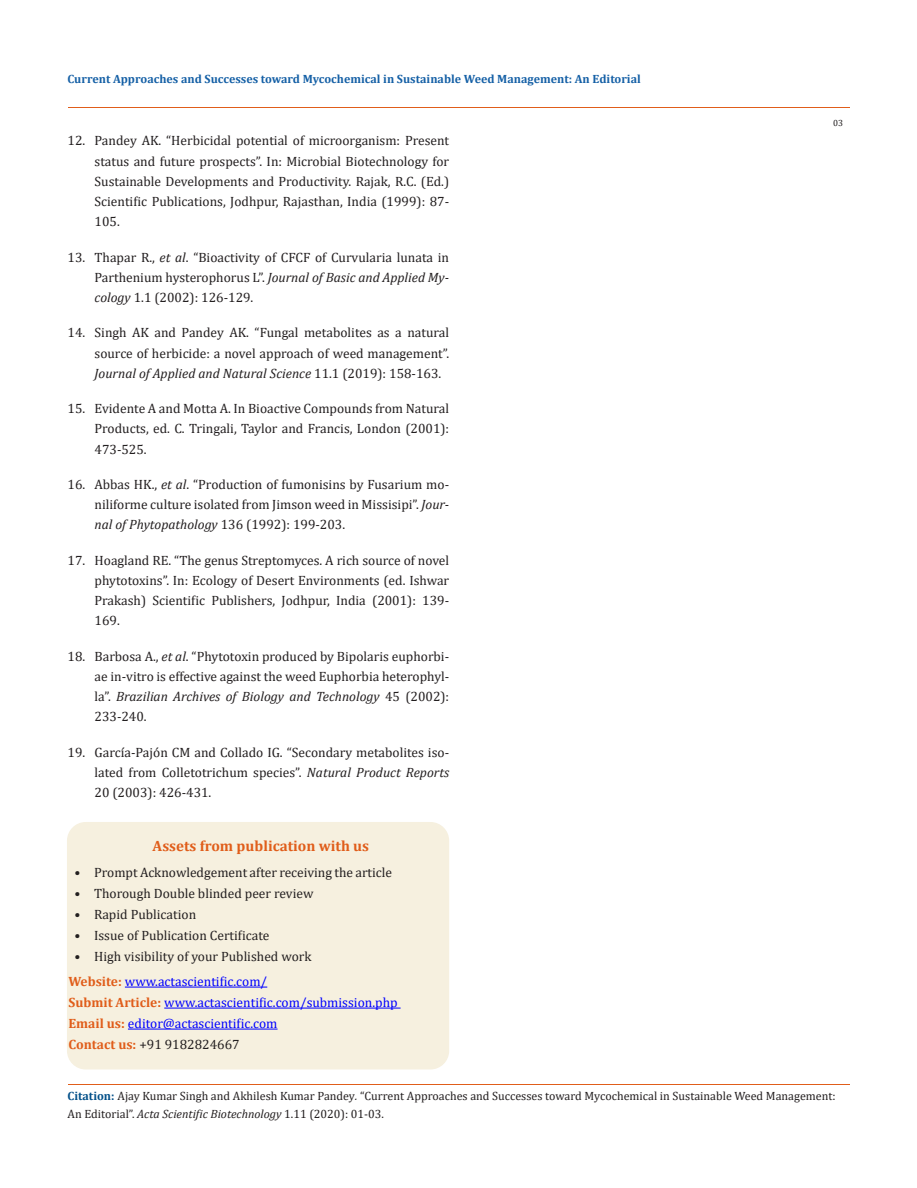
<style>
.page{position:relative;width:917px;height:1188px;background:#fff}
.page>*{position:absolute;margin:0;border:0;box-sizing:border-box;transform-origin:0 0}
.t1{font:700 15px "Cambria";color:#e05d1a}
.t2{font:13.5px/20.2px "Cambria";color:#231f20;text-align:justify}
.t3{font:13.5px "Cambria";color:#00f}
.t4{font:12px/18px "Cambria";color:#231f20}
.t5{font:700 12px "Cambria";color:#1560a6}
.t6{font:9px "Cambria";color:#231f20}
.s1{font-style:italic}
.s2{font-weight:700;color:#e05d1a}
.s3{font-weight:700;color:#035089}
</style>
<div class="page">
<div style="left:68px;top:823px;width:380px;height:246px;background:#f6f0df;border-radius:18px"></div>
<div style="left:67px;top:822px;width:382px;height:248px;border:2px solid #f6f0df;border-radius:18px"></div>
<hr style="left:125px;top:987px;width:142px;height:1px;background:#00f">
<hr style="left:164px;top:1008px;width:236px;height:1px;background:#00f">
<hr style="left:128px;top:1029px;width:149px;height:1px;background:#00f">
<hr style="left:68px;top:108px;width:781px;height:1px;background:#e05d1a">
<hr style="left:68px;top:1084px;width:781px;height:1px;background:#e05d1a">
<p class="t5" style="left:68px;top:70px;width:574px">Current Approaches and Successes toward Mycochemical in Sustainable Weed Management: An Editorial</p>
<p class="t2" style="left:94px;top:131px;width:356px;text-indent:-27px">12. Pandey AK. “Herbicidal potential of microorganism: Present status and future prospects”. In: Microbial Biotechnology for Sustainable Developments and Productivity. Rajak, R.C. (Ed.)<br>Scientific Publications, Jodhpur, Rajasthan, India (1999): 87- 105.</p>
<p class="t2" style="left:94px;top:247px;width:356px;text-indent:-27px">13. Thapar R., <span class="s1">et al</span>. “Bioactivity of CFCF of Curvularia lunata in Parthenium hysterophorus L”. <span class="s1">Journal of Basic and Applied My&shy;cology</span> 1.1 (2002): 126-129.</p>
<p class="t2" style="left:94px;top:323px;width:356px;text-indent:-27px">14. Singh AK and Pandey AK. “Fungal metabolites as a natural source of herbicide: a novel approach of weed management”.<br><span class="s1">Journal of Applied and Natural Science</span> 11.1 (2019): 158-163.</p>
<p class="t2" style="left:94px;top:398px;width:356px;text-indent:-27px">15. Evidente A and Motta A. In Bioactive Compounds from Natural Products, ed. C. Tringali, Taylor and Francis, London (2001):<br>473-525.</p>
<p class="t2" style="left:94px;top:474px;width:356px;text-indent:-27px">16. Abbas HK., <span class="s1">et al</span>. “Production of fumonisins by Fusarium mo&shy;niliforme culture isolated from Jimson weed in Missisipi”. <span class="s1">Jour&shy;nal of Phytopathology</span> 136 (1992): 199-203.</p>
<p class="t2" style="left:94px;top:550px;width:356px;text-indent:-27px">17. Hoagland RE. “The genus Streptomyces. A rich source of novel phytotoxins”. In: Ecology of Desert Environments (ed. Ishwar Prakash) Scientific Publishers, Jodhpur, India (2001): 139- 169.</p>
<p class="t2" style="left:94px;top:646px;width:356px;text-indent:-27px">18. Barbosa A., <span class="s1">et al</span>. “Phytotoxin produced by Bipolaris euphorbi&shy;ae in-vitro is effective against the weed Euphorbia heterophyl&shy;la”. <span class="s1">Brazilian Archives of Biology and Technology</span> 45 (2002):<br>233-240.</p>
<p class="t2" style="left:94px;top:742px;width:356px;text-indent:-27px">19. García-Pajón CM and Collado IG. “Secondary metabolites iso&shy;lated from Colletotrichum species”. <span class="s1">Natural Product Reports </span>20 (2003): 426-431.</p>
<p class="t1" style="left:153px;top:835px;width:218px">Assets from publication with us</p>
<p class="t2" style="left:75px;top:862px;width:319px">• Prompt Acknowledgement after receiving the article</p>
<p class="t2" style="left:75px;top:883px;width:240px">• Thorough Double blinded peer review</p>
<p class="t2" style="left:75px;top:904px;width:123px">• Rapid Publication</p>
<p class="t2" style="left:75px;top:925px;width:196px">• Issue of Publication Certificate</p>
<p class="t2" style="left:75px;top:946px;width:238px">• High visibility of your Published work</p>
<p class="t3" style="left:68px;top:974px;width:200px"><span class="s2">Website:</span> www.actascientific.com/</p>
<p class="t3" style="left:68px;top:995px;width:330px"><span class="s2">Submit Article:</span> www.actascientific.com/submission.php</p>
<p class="t3" style="left:68px;top:1016px;width:210px"><span class="s2">Email us:</span> editor@actascientific.com</p>
<p class="t2" style="left:68px;top:1034px;width:173px"><span class="s2">Contact us:</span> +91 9182824667</p>
<p class="t6" style="left:833px;top:118px;width:11px">03</p>
<p class="t4" style="left:68px;top:1087px;width:769px"><span class="s3">Citation:</span> Ajay Kumar Singh and Akhilesh Kumar Pandey<span class="s1">.</span> “Current Approaches and Successes toward Mycochemical in Sustainable Weed Management:<br>An Editorial”. <span class="s1">Acta Scientific Biotechnology</span> 1.11 (2020): 01-03.</p>
</div>
